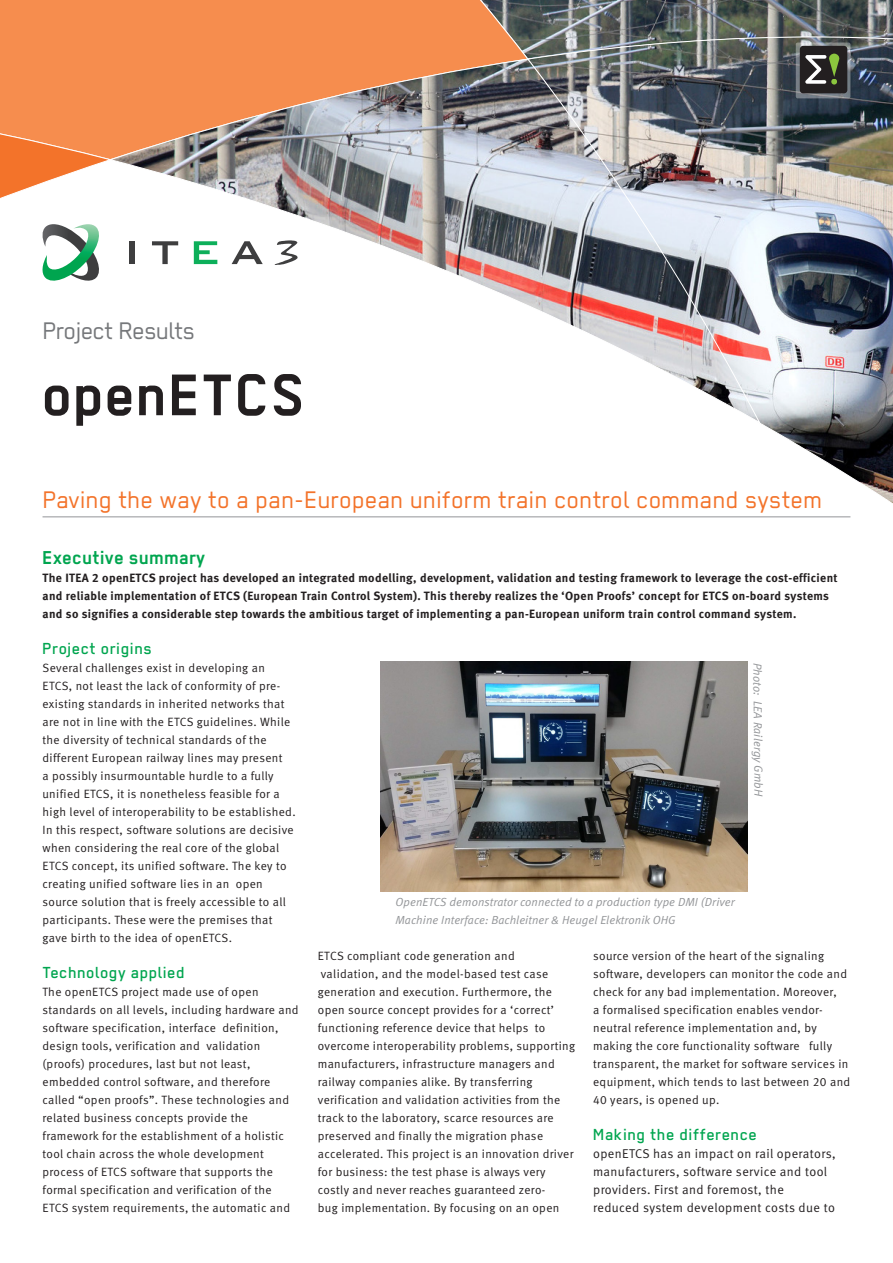
<style>
.page{position:relative;width:893px;height:1263px;background:#fff}
.page>*{position:absolute;margin:0;border:0;box-sizing:border-box;transform-origin:0 0}
.body{font:700 66px "Regular";letter-spacing:.01em;color:#231f20}
.body-2{font:27px "Regular";letter-spacing:.01em;color:#f3732a}
.body-3{font:27px "Regular";letter-spacing:-.02em;color:#76787b}
.header-1{font:700 21px "Regular";letter-spacing:.01em;color:#00a54f}
.header-1-2{font:500 18px "Regular";letter-spacing:.03em;color:#00a54f}
.body-4{font:12.75px/18px "Meta Normal LF";letter-spacing:.03em;color:#231f20}
.body-5{font:12px/18px "Meta Normal LF";letter-spacing:.03em;color:#231f20}
.leader{font:12px/18px "Meta Bold LF";letter-spacing:.03em;color:#231f20}
.t1{font:italic 11.7px/18px "Meta Normal LF";letter-spacing:.01em;color:#939598}
</style>
<div class="page">
<img style="left:529px;top:0;width:364px;height:28px">
<div style="left:0;top:0;width:529px;height:89px;background:#f68d4e"></div>
<img style="left:526px;top:28px;width:367px;height:490px">
<img style="left:108px;top:58px;width:653px;height:366px">
<svg style="left:0;top:89px;width:113px;height:335px"></svg>
<div style="left:129px;top:241px;width:5px;height:23px;background:#3e3e3f"></div>
<svg style="left:152px;top:241px;width:26px;height:23px"></svg>
<svg style="left:232px;top:241px;width:31px;height:23px"></svg>
<svg style="left:194px;top:241px;width:23px;height:23px"></svg>
<svg style="left:275px;top:240px;width:23px;height:25px"></svg>
<svg style="left:796px;top:43px;width:54px;height:55px"></svg>
<div style="left:800px;top:46px;width:47px;height:47px;background:#231f20;border-radius:3px"></div>
<svg style="left:805px;top:54px;width:35px;height:31px"></svg>
<hr style="left:43px;top:517px;width:807px;height:1px;background:#939598">
<img style="left:380px;top:661px;width:368px;height:231px">
<p class="body-3" style="left:43px;top:316px;width:154px">Project Results</p>
<p class="body" style="left:43px;top:358px;width:265px">openETCS</p>
<p class="body-2" style="left:43px;top:485px;width:781px">Paving the way to a pan-European uniform train control command system</p>
<p class="header-1" style="left:43px;top:545px;width:164px">Executive summary</p>
<p class="leader" style="left:43px;top:568px;width:797px">The ITEA 2 openETCS project has developed an integrated modelling, development, validation and testing framework to leverage the cost-efficient and reliable implementation of ETCS (European Train Control System). This thereby realizes the ‘Open Proofs’ concept for ETCS on-board systems and so signifies a considerable step towards the ambitious target of implementing a pan-European uniform train control command system.</p>
<p class="header-1-2" style="left:43px;top:638px;width:111px">Project origins</p>
<p class="body-5" style="left:43px;top:658px;width:224px">Several challenges exist in developing an</p>
<p class="body-5" style="left:43px;top:676px;width:249px">ETCS, not least the lack of conformity of pre&shy;existing standards in inherited networks that are not in line with the ETCS guidelines. While the diversity of technical standards of the</p>
<p class="body-5" style="left:43px;top:748px;width:242px">different European railway lines may present a possibly insurmountable hurdle to a fully unified ETCS, it is nonetheless feasible for a</p>
<p class="body-5" style="left:43px;top:802px;width:255px">high level of interoperability to be established.<br>In this respect, software solutions are decisive when considering the real core of the global</p>
<p class="body-5" style="left:43px;top:856px;width:245px">ETCS concept, its unified software. The key to creating unified software lies in an open</p>
<p class="body-5" style="left:43px;top:892px;width:245px">source solution that is freely accessible to all participants. These were the premises that gave birth to the idea of openETCS.</p>
<p class="header-1-2" style="left:43px;top:962px;width:144px">Technology applied</p>
<p class="body-5" style="left:43px;top:982px;width:218px">The openETCS project made use of open</p>
<p class="body-5" style="left:43px;top:1000px;width:258px">standards on all levels, including hardware and software specification, interface definition,</p>
<p class="body-5" style="left:43px;top:1036px;width:219px">design tools, verification and validation</p>
<p class="body-5" style="left:43px;top:1054px;width:248px">(proofs) procedures, last but not least, embedded control software, and therefore called “open proofs”. These technologies and</p>
<p class="body-5" style="left:43px;top:1108px;width:207px">related business concepts provide the</p>
<p class="body-5" style="left:43px;top:1126px;width:243px">framework for the establishment of a holistic tool chain across the whole development</p>
<p class="body-5" style="left:43px;top:1162px;width:249px">process of ETCS software that supports the formal specification and verification of the<br>ETCS system requirements, the automatic and</p>
<p class="t1" style="left:766px;top:662px;width:135px;rotate:89deg">Photo: LEA Railergy GmbH</p>
<p class="t1" style="left:395px;top:892px;width:341px">OpenETCS demonstrator connected to a production type DMI (Driver<br>Machine Interface: Bachleitner &amp; Heugel Elektronik OHG</p>
<p class="body-5" style="left:318px;top:946px;width:198px">ETCS compliant code generation and</p>
<p class="body-5" style="left:318px;top:964px;width:238px">validation, and the model-based test case generation and execution. Furthermore, the open source concept provides for a ‘correct’ functioning reference device that helps to</p>
<p class="body-5" style="left:318px;top:1036px;width:259px">overcome interoperability problems, supporting manufacturers, infrastructure managers and</p>
<p class="body-5" style="left:318px;top:1072px;width:216px">railway companies alike. By transferring</p>
<p class="body-5" style="left:318px;top:1090px;width:244px">verification and validation activities from the track to the laboratory, scarce resources are preserved and finally the migration phase</p>
<p class="body-5" style="left:318px;top:1144px;width:257px">accelerated. This project is an innovation driver for business: the test phase is always very</p>
<p class="body-5" style="left:318px;top:1180px;width:243px">costly and never reaches guaranteed zero&shy;bug implementation. By focusing on an open</p>
<p class="body-5" style="left:593px;top:946px;width:255px">source version of the heart of the signaling software, developers can monitor the code and check for any bad implementation. Moreover,<br>a formalised specification enables vendor&shy;neutral reference implementation and, by making the core functionality software fully</p>
<p class="body-5" style="left:593px;top:1054px;width:259px">transparent, the market for software services in equipment, which tends to last between 20 and<br>40 years, is opened up.</p>
<p class="header-1-2" style="left:593px;top:1124px;width:165px">Making the difference</p>
<p class="body-4" style="left:593px;top:1144px;width:244px">openETCS has an impact on rail operators,</p>
<p class="body-4" style="left:593px;top:1162px;width:235px">manufacturers, software service and tool providers. First and foremost, the</p>
<p class="body-4" style="left:593px;top:1198px;width:243px">reduced system development costs due to</p>
</div>
